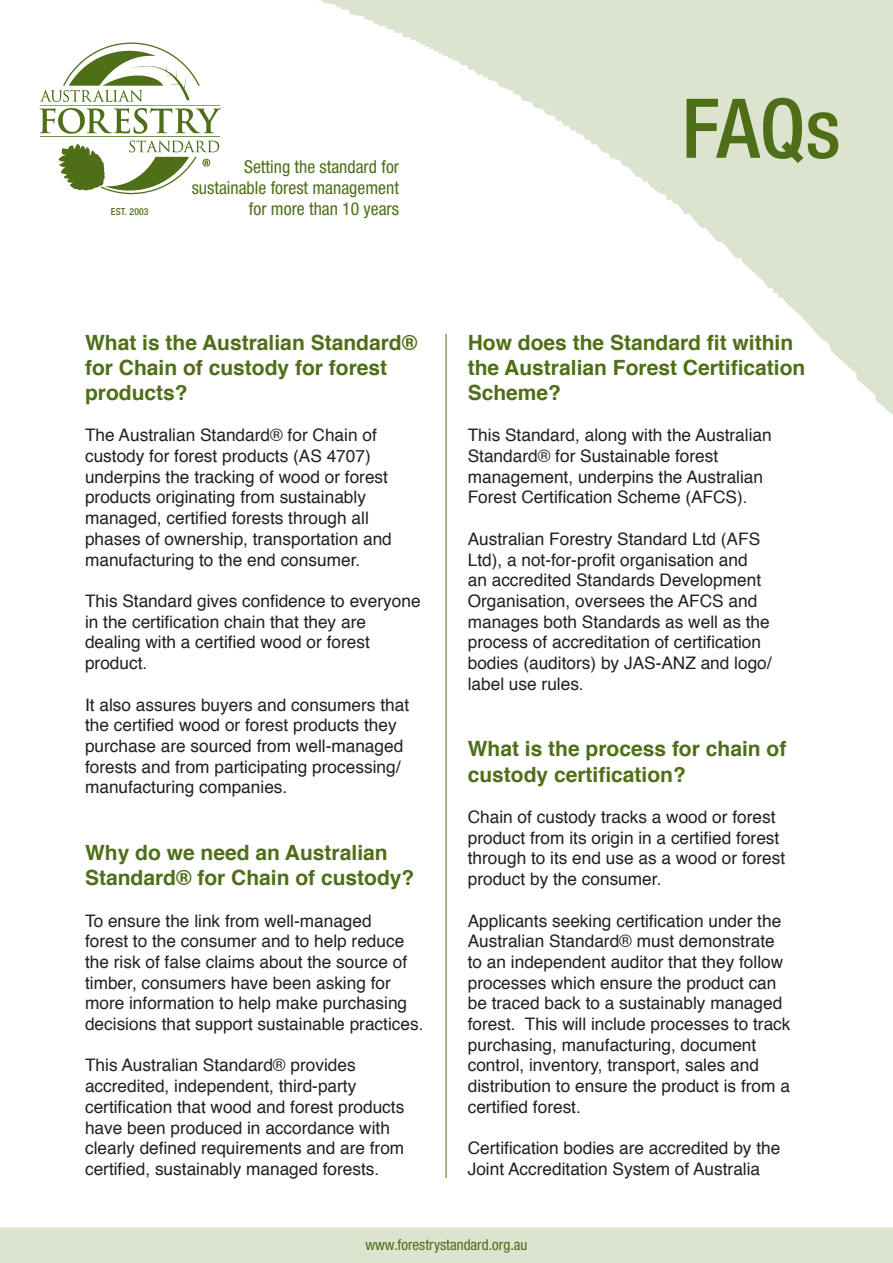
<style>
.page{position:relative;width:893px;height:1263px;background:#fff}
.page>*{position:absolute;margin:0;border:0;box-sizing:border-box;transform-origin:0 0}
.t1{font:500 condensed 82.5px "Helvetica Neue LT Std";color:#4e6e17}
.Heading{font:700 21px/25.2px "Helvetica";color:#4e6e17}
.t2{font:condensed 17.85px/20.9px "Helvetica Neue LT Std";color:#4e6e17;text-align:right}
.Paragraph{font:17.25px/20.7px "Helvetica";color:#231f20}
.t3{font:condensed 15px "Helvetica Neue LT Std";color:#4e6e17}
.t4{font:500 condensed 9.6px "Helvetica Neue LT Std";letter-spacing:.015em;color:#4e6e17}
</style>
<div class="page">
<svg style="left:124px;top:0;width:769px;height:570px"></svg>
<svg style="left:39px;top:43px;width:182px;height:151px"></svg>
<div style="left:0;top:1227px;width:893px;height:36px;background:#dce3cf"></div>
<hr style="left:446px;top:334px;width:1px;height:844px;background:#4e6e17">
<p class="t2" style="left:192px;top:156px;width:209px">Setting the standard for sustainable forest management</p>
<p class="t4" style="left:111px;top:206px;width:39px">EST. 2003</p>
<p class="t2" style="left:249px;top:198px;width:152px">for more than 10 years</p>
<p class="t1" style="left:682px;top:79px;width:160px">FAQs</p>
<p class="Heading" style="left:85px;top:330px;width:334px">What is the Australian Standard® for Chain of custody for forest products?</p>
<p class="Paragraph" style="left:85px;top:425px;width:308px">The Australian Standard® for Chain of custody for forest products (AS 4707) underpins the tracking of wood or forest products originating from sustainably managed, certified forests through all phases of ownership, transportation and manufacturing to the end consumer.</p>
<p class="Paragraph" style="left:85px;top:591px;width:337px">This Standard gives confidence to everyone in the certification chain that they are dealing with a certified wood or forest product.</p>
<p class="Paragraph" style="left:85px;top:695px;width:326px">It also assures buyers and consumers that the certified wood or forest products they purchase are sourced from well-managed forests and from participating processing/ manufacturing companies.</p>
<p class="Heading" style="left:85px;top:840px;width:331px">Why do we need an Australian<br>Standard® for Chain of custody?</p>
<p class="Paragraph" style="left:85px;top:911px;width:340px">To ensure the link from well-managed<br>forest to the consumer and to help reduce the risk of false claims about the source of timber, consumers have been asking for more information to help make purchasing decisions that support sustainable practices.</p>
<p class="Paragraph" style="left:85px;top:1055px;width:321px">This Australian Standard® provides accredited, independent, third-party certification that wood and forest products have been produced in accordance with clearly defined requirements and are from certified, sustainably managed forests.</p>
<p class="Heading" style="left:468px;top:330px;width:339px">How does the Standard fit within the Australian Forest Certification<br>Scheme?</p>
<p class="Paragraph" style="left:468px;top:425px;width:305px">This Standard, along with the Australian Standard® for Sustainable forest management, underpins the Australian Forest Certification Scheme (AFCS).</p>
<p class="Paragraph" style="left:468px;top:529px;width:305px">Australian Forestry Standard Ltd (AFS Ltd), a not-for-profit organisation and<br>an accredited Standards Development Organisation, oversees the AFCS and manages both Standards as well as the process of accreditation of certification bodies (auditors) by JAS-ANZ and logo/ label use rules.</p>
<p class="Heading" style="left:468px;top:737px;width:320px">What is the process for chain of custody certification?</p>
<p class="Paragraph" style="left:468px;top:807px;width:319px">Chain of custody tracks a wood or forest product from its origin in a certified forest through to its end use as a wood or forest product by the consumer.</p>
<p class="Paragraph" style="left:468px;top:911px;width:324px">Applicants seeking certification under the Australian Standard® must demonstrate to an independent auditor that they follow processes which ensure the product can be traced back to a sustainably managed forest. This will include processes to track purchasing, manufacturing, document control, inventory, transport, sales and distribution to ensure the product is from a certified forest.</p>
<p class="Paragraph" style="left:468px;top:1138px;width:314px">Certification bodies are accredited by the<br>Joint Accreditation System of Australia</p>
<p class="t3" style="left:365px;top:1236px;width:164px">www.forestrystandard.org.au</p>
</div>
